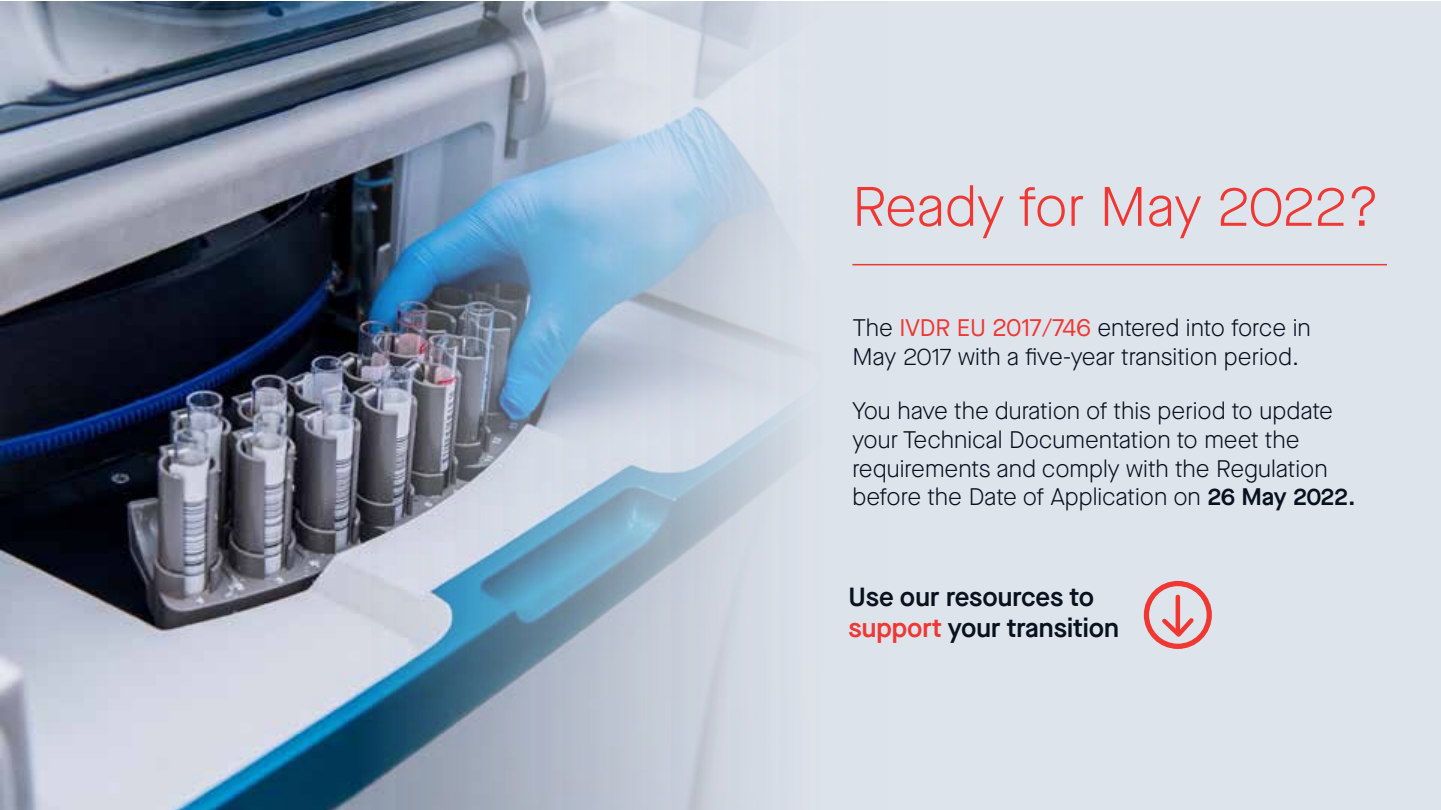
<style>
.page{position:relative;width:1441px;height:810px;background:#fff}
.page>*{position:absolute;margin:0;border:0;box-sizing:border-box;transform-origin:0 0}
.t1{font:300 55.5px "Maison Neue";letter-spacing:-.01em;color:#f03732}
.t2{font:600 26.25px/31.5px "Maison Neue";color:#08121f}
.t3{font:300 24px/28.8px "Maison Neue";color:#08121f}
.s1{font-weight:400;color:#f03732}
.s2{font-weight:600}
.s3{color:#f03732}
</style>
<div class="page">
<div style="left:0;top:1px;width:1440px;height:809px;background:#dee4ec"></div>
<img style="left:0;top:1px;width:359px;height:809px">
<img style="left:359px;top:1px;width:528px;height:809px">
<hr style="left:852px;top:264px;width:534px;height:1px;background:#f03732">
<div style="left:1143px;top:581px;width:68px;height:68px;border:5px solid #f03732;border-radius:50%"></div>
<svg style="left:1175px;top:597px;width:4px;height:17px"></svg>
<svg style="left:1157px;top:614px;width:40px;height:27px"></svg>
<h1 class="t1" style="left:852px;top:170px;width:529px">Ready for May 2022?</h1>
<p class="t3" style="left:852px;top:313px;width:460px">The <span class="s1">IVDR EU 2017/746</span> entered into force in<br>May 2017 with a five-year transition period.</p>
<p class="t3" style="left:852px;top:396px;width:505px">You have the duration of this period to update your Technical Documentation to meet the requirements and comply with the Regulation before the Date of Application on <span class="s2">26 May 2022.</span></p>
<p class="t2" style="left:848px;top:580px;width:272px">Use our resources to <span class="s3">support</span> your transition</p>
</div>
